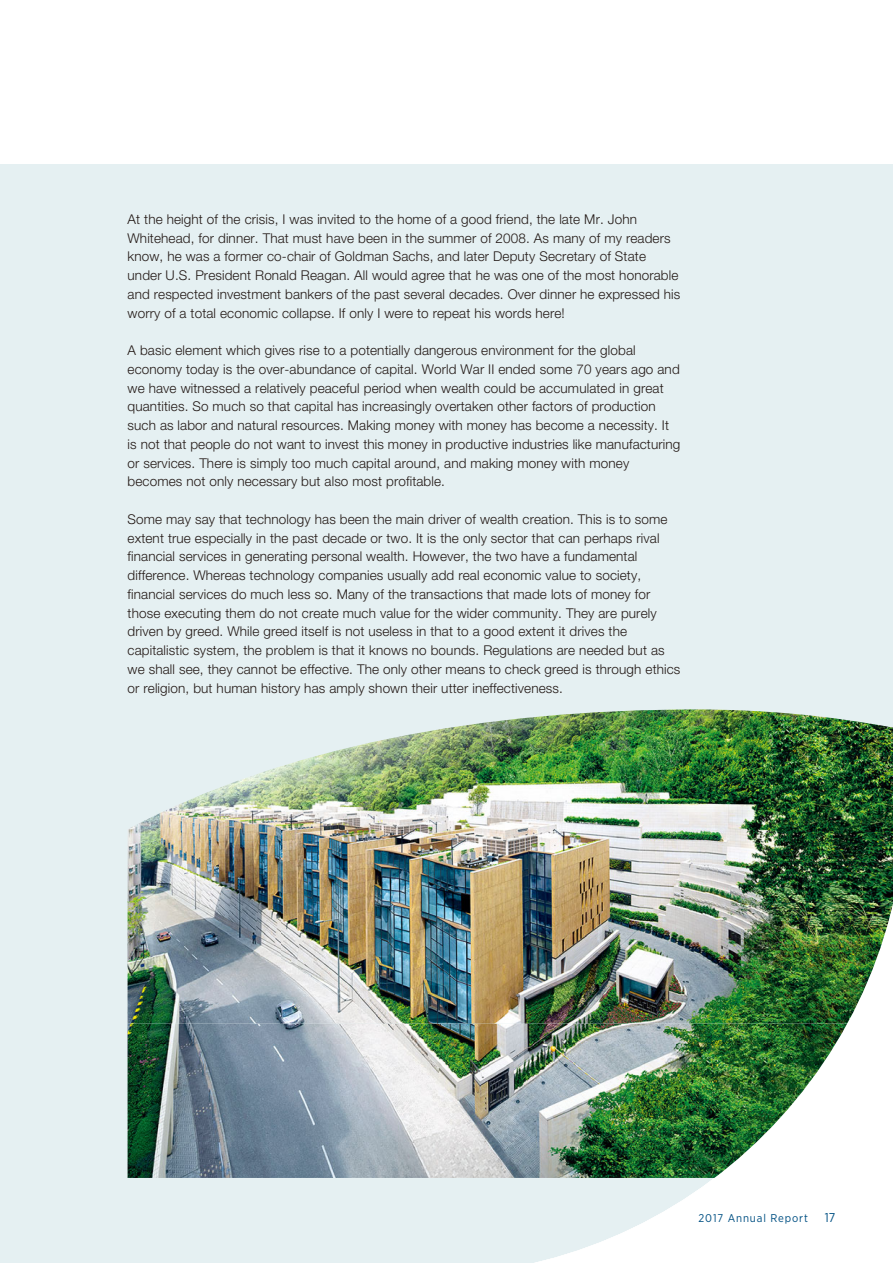
<style>
.page{position:relative;width:893px;height:1263px;background:#e5f0f2}
.page>*{position:absolute;margin:0;border:0;box-sizing:border-box;transform-origin:0 0}
.t1{font:300 13.5px/18.8px "Helvetica Neue LT Std";letter-spacing:.01em;color:#231916}
.t2{font:12.75px "Gotham Narrow";color:#005083}
.t3{font:11.25px "Gotham Narrow";letter-spacing:.075em;color:#005083}
</style>
<div class="page">
<div style="left:0;top:0;width:893px;height:164px;background:#fff"></div>
<img style="left:128px;top:1023px;width:295px;height:155px">
<img style="left:281px;top:709px;width:612px;height:314px">
<img style="left:128px;top:766px;width:153px;height:257px">
<img style="left:423px;top:793px;width:470px;height:470px">
<p class="t1" style="left:128px;top:211px;width:554px">At the height of the crisis, I was invited to the home of a good friend, the late Mr. John Whitehead, for dinner. That must have been in the summer of 2008. As many of my readers know, he was a former co-chair of Goldman Sachs, and later Deputy Secretary of State under U.S. President Ronald Reagan. All would agree that he was one of the most honorable and respected investment bankers of the past several decades. Over dinner he expressed his worry of a total economic collapse. If only I were to repeat his words here!</p>
<p class="t1" style="left:128px;top:342px;width:554px">A basic element which gives rise to a potentially dangerous environment for the global economy today is the over-abundance of capital. World War II ended some 70 years ago and we have witnessed a relatively peaceful period when wealth could be accumulated in great quantities. So much so that capital has increasingly overtaken other factors of production such as labor and natural resources. Making money with money has become a necessity. It is not that people do not want to invest this money in productive industries like manufacturing or services. There is simply too much capital around, and making money with money becomes not only necessary but also most profitable.</p>
<p class="t1" style="left:128px;top:511px;width:554px">Some may say that technology has been the main driver of wealth creation. This is to some extent true especially in the past decade or two. It is the only sector that can perhaps rival financial services in generating personal wealth. However, the two have a fundamental difference. Whereas technology companies usually add real economic value to society, financial services do much less so. Many of the transactions that made lots of money for those executing them do not create much value for the wider community. They are purely driven by greed. While greed itself is not useless in that to a good extent it drives the capitalistic system, the problem is that it knows no bounds. Regulations are needed but as we shall see, they cannot be effective. The only other means to check greed is through ethics or religion, but human history has amply shown their utter ineffectiveness.</p>
<p class="t3" style="left:699px;top:1213px;width:111px">2017 Annual Report</p>
<p class="t2" style="left:825px;top:1213px;width:12px">17</p>
</div>
